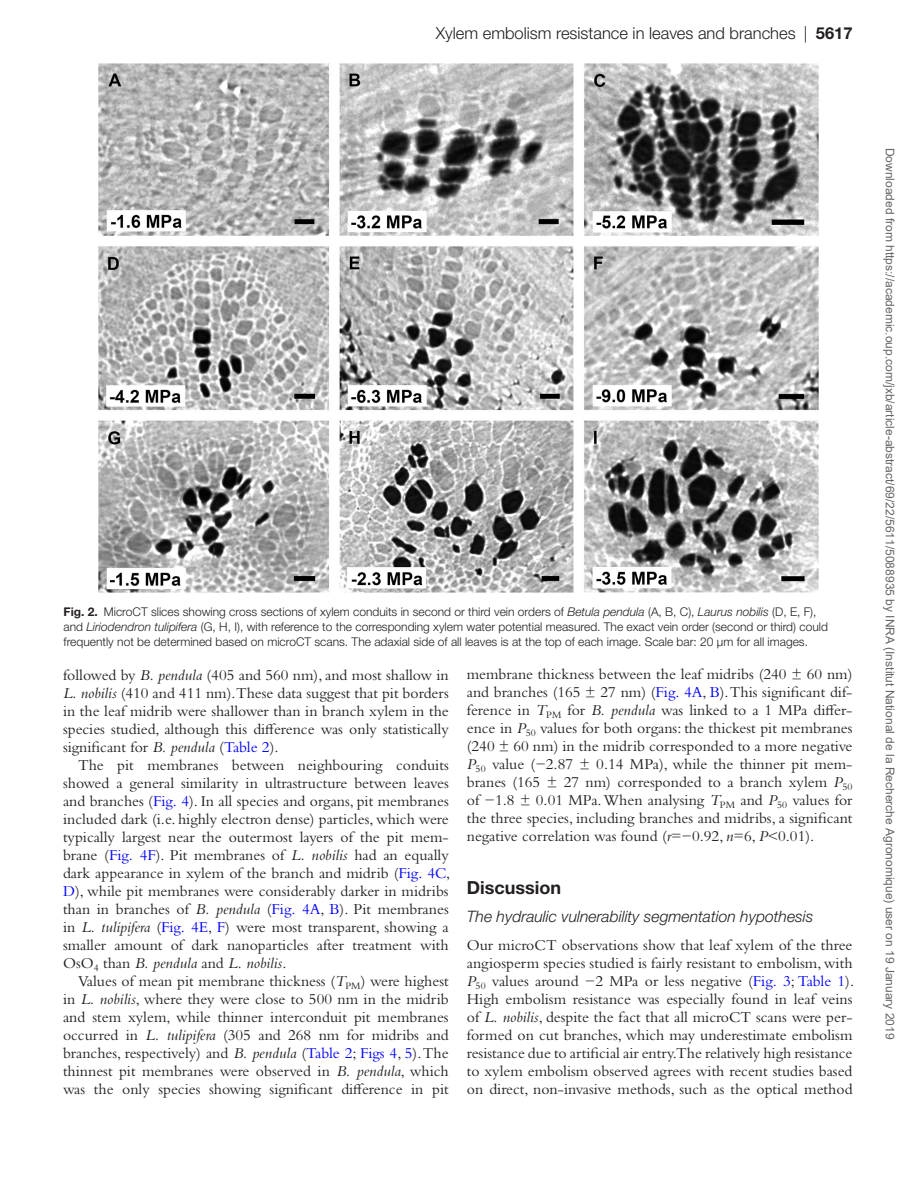
<style>
.page{position:relative;width:919px;height:1187px;background:#fff}
.page>*{position:absolute;margin:0;border:0;box-sizing:border-box;transform-origin:0 0}
.t1{font:700 18px "Helvetica Neue LT Std";color:#231f20}
.t2{font:300 16.5px "Helvetica Neue LT Std";color:#231f20}
.t3{font:15.75px/18px "Bembo Std";color:#231f20;text-align:justify}
.t4{font:italic 300 15.75px "Helvetica Neue LT Std";color:#231f20}
.t5{font:300 12px/15px "Helvetica Neue LT Std";color:#231f20}
.t6{font:12px "Arial";color:#666}
.s1{font-weight:700}
.s2{font-style:italic}
.s3{color:#00f}
</style>
<div class="page">
<img style="left:98px;top:63px;width:720px;height:529px">
<p class="t2" style="left:435px;top:23px;width:418px">Xylem embolism resistance in leaves and branches | <span class="s1">5617</span></p>
<p class="t5" style="left:64px;top:604px;width:765px"><span class="s1">Fig. 2.</span> MicroCT slices showing cross sections of xylem conduits in second or third vein orders of <span class="s2">Betula pendula</span> (A, B, C), <span class="s2">Laurus nobilis</span> (D, E, F), and <span class="s2">Liriodendron tulipifera</span> (G, H, I), with reference to the corresponding xylem water potential measured. The exact vein order (second or third) could frequently not be determined based on microCT scans. The adaxial side of all leaves is at the top of each image. Scale bar: 20 µm for all images.</p>
<p class="t3" style="left:63px;top:665px;width:387px">followed by <span class="s2">B. pendula</span> (405 and 560 nm), and most shallow in <span class="s2">L. nobilis</span> (410 and 411 nm).These data suggest that pit borders in the leaf midrib were shallower than in branch xylem in the species studied, although this difference was only statistically significant for <span class="s2">B. pendula</span> (<span class="s3">Table 2</span>).</p>
<p class="t3" style="left:63px;top:755px;width:389px;text-indent:15px">The pit membranes between neighbouring conduits showed a general similarity in ultrastructure between leaves and branches (<span class="s3">Fig. 4</span>). In all species and organs, pit membranes included dark (i.e. highly electron dense) particles, which were typically largest near the outermost layers of the pit mem&shy;brane (<span class="s3">Fig. 4F</span>). Pit membranes of <span class="s2">L. nobilis</span> had an equally dark appearance in xylem of the branch and midrib (<span class="s3">Fig. 4C</span>, <span class="s3">D</span>), while pit membranes were considerably darker in midribs than in branches of <span class="s2">B. pendula</span> (<span class="s3">Fig. 4A</span>, <span class="s3">B</span>). Pit membranes in <span class="s2">L. tulipifera</span> (<span class="s3">Fig. 4E</span>, <span class="s3">F</span>) were most transparent, showing a smaller amount of dark nanoparticles after treatment with OsO<sub>4</sub> than <span class="s2">B. pendula</span> and <span class="s2">L. nobilis</span>.</p>
<p class="t3" style="left:63px;top:971px;width:387px;text-indent:15px">Values of mean pit membrane thickness (<span class="s2">T</span><sub>PM</sub>) were highest in <span class="s2">L. nobilis</span>, where they were close to 500 nm in the midrib and stem xylem, while thinner interconduit pit membranes occurred in <span class="s2">L. tulipifera</span> (305 and 268 nm for midribs and branches, respectively) and <span class="s2">B. pendula</span> (<span class="s3">Table 2</span>; <span class="s3">Figs 4</span>, <span class="s3">5</span>). The thinnest pit membranes were observed in <span class="s2">B. pendula</span>, which was the only species showing significant difference in pit</p>
<p class="t3" style="left:466px;top:665px;width:387px">membrane thickness between the leaf midribs (240 ± 60 nm) and branches (165 ± 27 nm) (<span class="s3">Fig. 4A</span>, <span class="s3">B</span>). This significant dif&shy;ference in <span class="s2">T</span><sub>PM</sub> for <span class="s2">B. pendula</span> was linked to a 1 MPa differ&shy;ence in <span class="s2">P</span><sub>50</sub> values for both organs: the thickest pit membranes (240 ± 60 nm) in the midrib corresponded to a more negative <span class="s2">P</span><sub>50</sub> value (−2.87 ± 0.14 MPa), while the thinner pit mem&shy;branes (165 ± 27 nm) corresponded to a branch xylem <span class="s2">P</span><sub>50 </sub>of −1.8 ± 0.01 MPa. When analysing <span class="s2">T</span><sub>PM</sub> and <span class="s2">P</span><sub>50</sub> values for the three species, including branches and midribs, a significant negative correlation was found (<span class="s2">r</span>=−0.92, <span class="s2">n</span>=6, <span class="s2">P</span>&lt;0.01).</p>
<p class="t1" style="left:466px;top:876px;width:96px">Discussion</p>
<p class="t4" style="left:466px;top:906px;width:348px">The hydraulic vulnerability segmentation hypothesis</p>
<p class="t3" style="left:466px;top:935px;width:389px">Our microCT observations show that leaf xylem of the three angiosperm species studied is fairly resistant to embolism, with <span class="s2">P</span><sub>50</sub> values around −2 MPa or less negative (<span class="s3">Fig. 3</span>; <span class="s3">Table 1</span>).<br>High embolism resistance was especially found in leaf veins of <span class="s2">L. nobilis</span>, despite the fact that all microCT scans were per&shy;formed on cut branches, which may underestimate embolism resistance due to artificial air entry.The relatively high resistance to xylem embolism observed agrees with recent studies based on direct, non-invasive methods, such as the optical method</p>
<p class="t6" style="left:894px;top:148px;width:893px;rotate:90deg">Downloaded from https://academic.oup.com/jxb/article-abstract/69/22/5611/5088935 by INRA (Institut National de la Recherche Agronomique) user on 19 January 2019</p>
</div>
